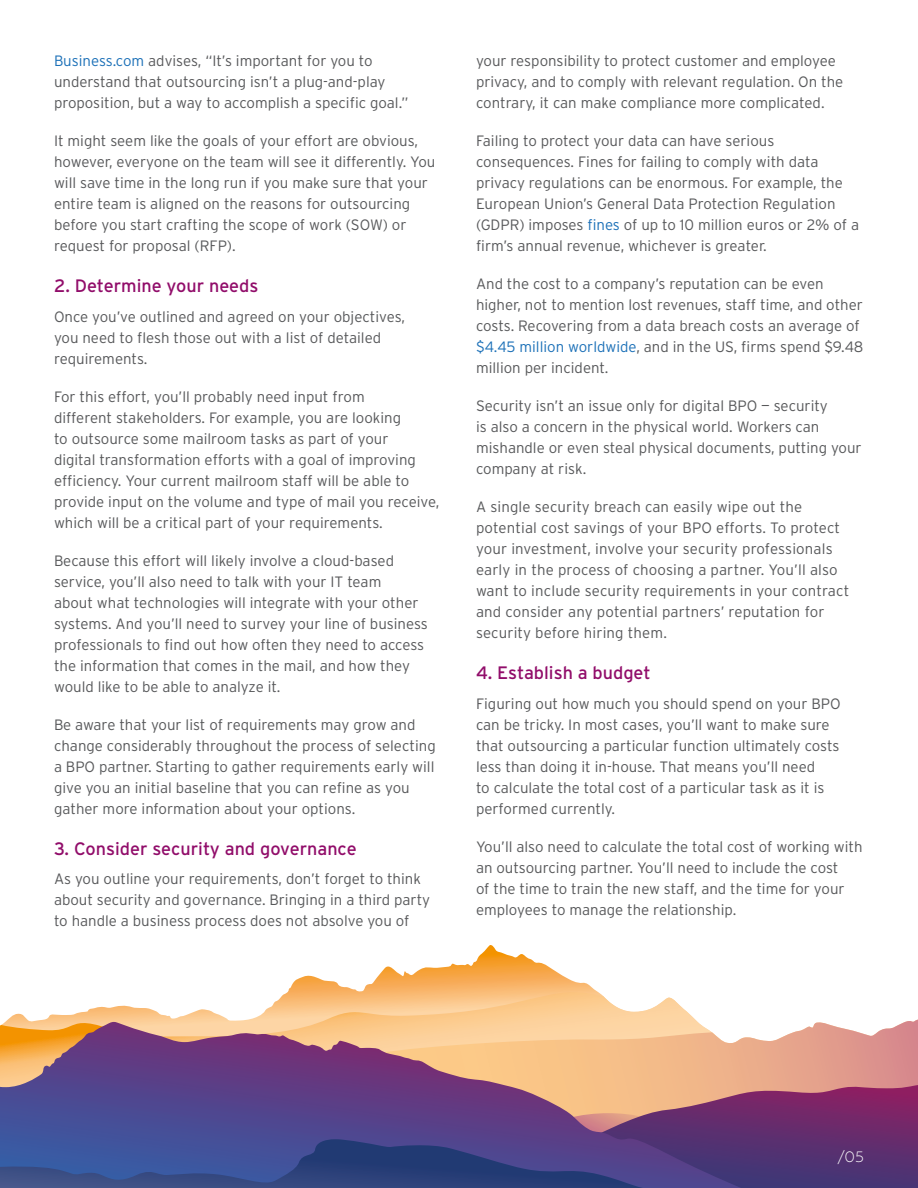
<style>
.page{position:relative;width:918px;height:1188px;background:#fff}
.page>*{position:absolute;margin:0;border:0;box-sizing:border-box;transform-origin:0 0}
.t1{font:18px "Interstate";color:#910d6a}
.t2{font:300 15px/21px "Interstate";color:#58595b}
.t3{font:300 15px "Geometria";color:#fff}
.s1{color:#1d71b8}
</style>
<div class="page">
<svg style="left:288px;top:945px;width:630px;height:75px"></svg>
<svg style="left:5px;top:992px;width:718px;height:30px"></svg>
<svg style="left:368px;top:1020px;width:550px;height:65px"></svg>
<svg style="left:0;top:1022px;width:741px;height:63px;background:#c28f84"></svg>
<svg style="left:0;top:1085px;width:918px;height:103px;background:#594783"></svg>
<p class="t2" style="left:54px;top:50px;width:356px"><span class="s1">Business.com</span> advises, “It’s important for you to understand that outsourcing isn’t a plug-and-play proposition, but a way to accomplish a specific goal.”</p>
<p class="t2" style="left:54px;top:130px;width:383px">It might seem like the goals of your effort are obvious, however, everyone on the team will see it differently. You will save time in the long run if you make sure that your entire team is aligned on the reasons for outsourcing before you start crafting the scope of work (SOW) or request for proposal (RFP).</p>
<p class="t1" style="left:54px;top:275px;width:206px">2. Determine your needs</p>
<p class="t2" style="left:54px;top:306px;width:353px">Once you’ve outlined and agreed on your objectives, you need to flesh those out with a list of detailed requirements.</p>
<p class="t2" style="left:54px;top:386px;width:387px">For this effort, you’ll probably need input from<br>different stakeholders. For example, you are looking<br>to outsource some mailroom tasks as part of your<br>digital transformation efforts with a goal of improving efficiency. Your current mailroom staff will be able to provide input on the volume and type of mail you receive, which will be a critical part of your requirements.</p>
<p class="t2" style="left:54px;top:550px;width:375px">Because this effort will likely involve a cloud-based service, you’ll also need to talk with your IT team<br>about what technologies will integrate with your other systems. And you’ll need to survey your line of business professionals to find out how often they need to access the information that comes in the mail, and how they would like to be able to analyze it.</p>
<p class="t2" style="left:54px;top:714px;width:383px">Be aware that your list of requirements may grow and change considerably throughout the process of selecting a BPO partner. Starting to gather requirements early will give you an initial baseline that you can refine as you gather more information about your options.</p>
<p class="t1" style="left:54px;top:837px;width:304px">3. Consider security and governance</p>
<p class="t2" style="left:54px;top:868px;width:378px">As you outline your requirements, don’t forget to think about security and governance. Bringing in a third party to handle a business process does not absolve you of</p>
<p class="t2" style="left:476px;top:50px;width:369px">your responsibility to protect customer and employee privacy, and to comply with relevant regulation. On the contrary, it can make compliance more complicated.</p>
<p class="t2" style="left:476px;top:130px;width:385px">Failing to protect your data can have serious consequences. Fines for failing to comply with data privacy regulations can be enormous. For example, the European Union’s General Data Protection Regulation (GDPR) imposes <span class="s1">fines</span> of up to 10 million euros or 2% of a firm’s annual revenue, whichever is greater.</p>
<p class="t2" style="left:476px;top:273px;width:389px">And the cost to a company’s reputation can be even higher, not to mention lost revenues, staff time, and other costs. Recovering from a data breach costs an average of <span class="s1">$4.45 million worldwide</span>, and in the US, firms spend $9.48 million per incident.</p>
<p class="t2" style="left:476px;top:395px;width:387px">Security isn’t an issue only for digital BPO — security<br>is also a concern in the physical world. Workers can mishandle or even steal physical documents, putting your company at risk.</p>
<p class="t2" style="left:476px;top:496px;width:375px">A single security breach can easily wipe out the potential cost savings of your BPO efforts. To protect your investment, involve your security professionals early in the process of choosing a partner. You’ll also want to include security requirements in your contract and consider any potential partners’ reputation for security before hiring them.</p>
<p class="t1" style="left:476px;top:662px;width:176px">4. Establish a budget</p>
<p class="t2" style="left:476px;top:693px;width:366px">Figuring out how much you should spend on your BPO can be tricky. In most cases, you’ll want to make sure that outsourcing a particular function ultimately costs less than doing it in-house. That means you’ll need<br>to calculate the total cost of a particular task as it is performed currently.</p>
<p class="t2" style="left:476px;top:836px;width:388px">You’ll also need to calculate the total cost of working with an outsourcing partner. You’ll need to include the cost<br>of the time to train the new staff, and the time for your employees to manage the relationship.</p>
<p class="t3" style="left:838px;top:1148px;width:28px">/05</p>
</div>
